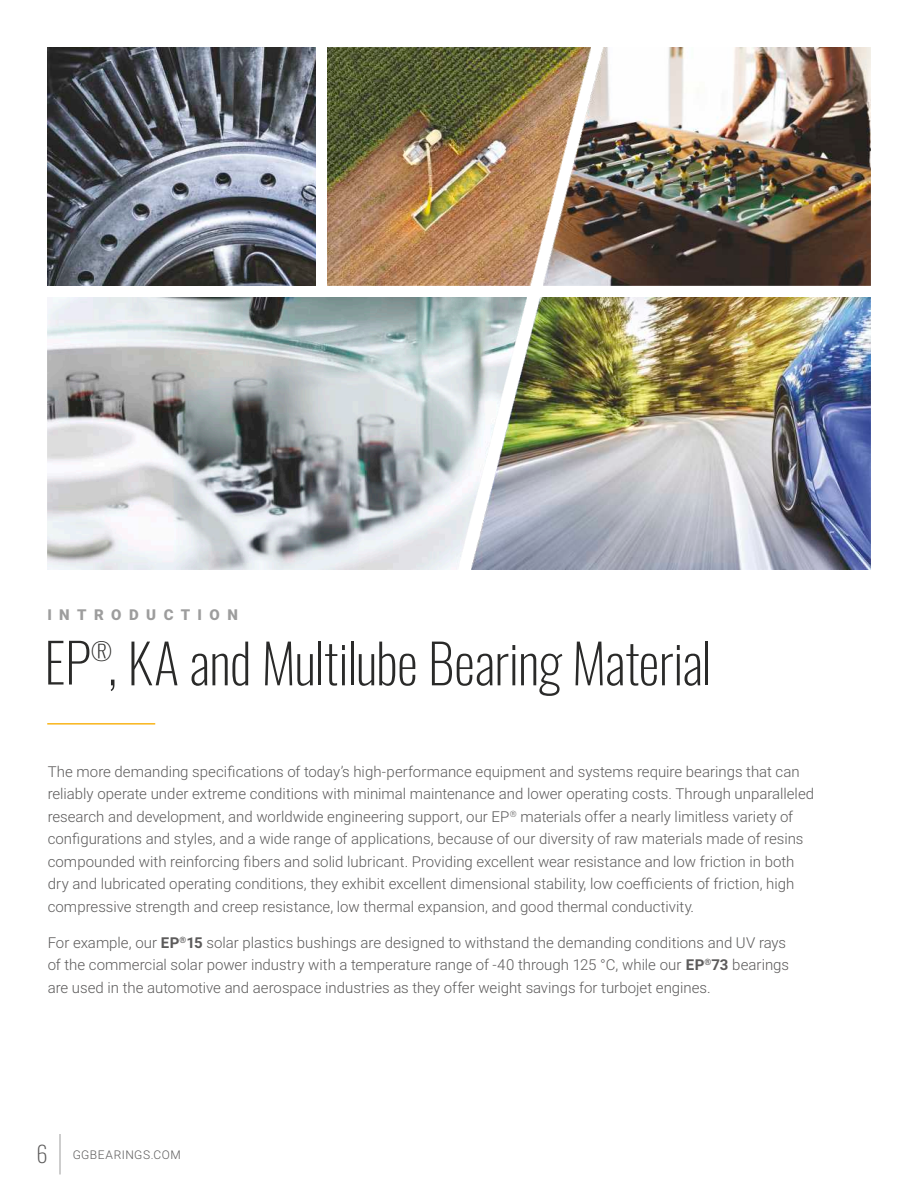
<style>
.page{position:relative;width:918px;height:1188px;background:#fff}
.page>*{position:absolute;margin:0;border:0;box-sizing:border-box;transform-origin:0 0}
.t1{font:200 54px "Oswald";letter-spacing:-.01em;color:#2a2a29}
.t2{font:200 24px "Oswald";color:#2a2a29}
.t3{font:300 15px/22.5px "Roboto";color:#5c5b5b}
.t4{font:900 15px "Roboto";letter-spacing:.495em;color:#9d9d9d}
.t5{font:300 12px "Roboto";letter-spacing:.04em;color:#5c5b5b}
.t6{font:300 8.7px "Roboto";color:#5c5b5b}
.s1{font-weight:700}
.s2{font-family:"Oswald";font-weight:200;font-size:22.5px}
</style>
<div class="page">
<hr style="left:60px;top:1134px;width:1px;height:40px;background:#9d9d9d">
<img style="left:328px;top:47px;width:216px;height:238px">
<img style="left:47px;top:47px;width:269px;height:238px">
<hr style="left:47px;top:723px;width:108px;height:2px;background:#f9b51a">
<img style="left:544px;top:47px;width:327px;height:238px">
<img style="left:527px;top:297px;width:344px;height:273px">
<img style="left:47px;top:297px;width:480px;height:273px">
<p class="t4" style="left:47px;top:609px;width:192px">INTRODUCTION</p>
<h2 class="t2" style="left:91px;top:634px;width:22px">®</h2>
<h1 class="t1" style="left:44px;top:626px;width:669px">EP , KA and Multilube Bearing Material</h1>
<p class="t3" style="left:48px;top:762px;width:768px">The more demanding specifications of today’s high-performance equipment and systems require bearings that can reliably operate under extreme conditions with minimal maintenance and lower operating costs. Through unparalleled</p>
<p class="t6" style="left:510px;top:810px;width:9px">®</p>
<p class="t3" style="left:48px;top:807px;width:757px">research and development, and worldwide engineering support, our EP materials offer a nearly limitless variety of configurations and styles, and a wide range of applications, because of our diversity of raw materials made of resins compounded with reinforcing fibers and solid lubricant. Providing excellent wear resistance and low friction in both dry and lubricated operating conditions, they exhibit excellent dimensional stability, low coefficients of friction, high compressive strength and creep resistance, low thermal expansion, and good thermal conductivity.</p>
<p class="t3" style="left:48px;top:933px;width:743px">For example, our <span class="s1">EP</span><sup>®</sup><span class="s1">15</span> solar plastics bushings are designed to withstand the demanding conditions and UV rays of the commercial solar power industry with a temperature range of -40 through 125 °C, while our <span class="s1">EP</span><sup>®</sup><span class="s1">73</span> bearings are used in the automotive and aerospace industries as they offer weight savings for turbojet engines.</p>
<p class="t5" style="left:36px;top:1150px;width:146px"><span class="s2">6</span> GGBEARINGS.COM</p>
</div>
